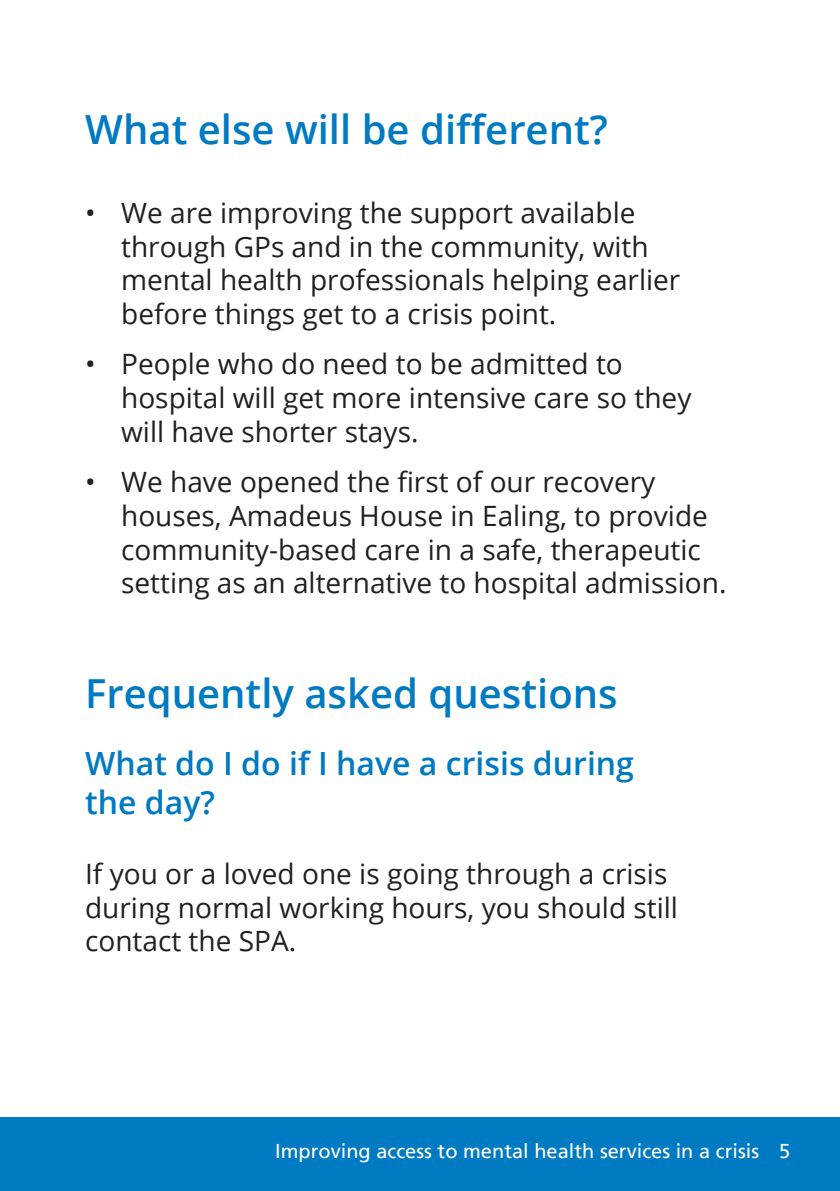
<style>
.page{position:relative;width:840px;height:1191px;background:#fff}
.page>*{position:absolute;margin:0;border:0;box-sizing:border-box;transform-origin:0 0}
.Heading__NHS{font:600 40px "Open Sans";color:#007ac2}
.NHS_sub_heading{font:600 32px/38.4px "Open Sans";color:#007ac2}
.Body_14pt{font:28px/33.6px "Open Sans";color:#231f20}
.t1{font:20px "Frutiger";color:#fff}
</style>
<div class="page">
<div style="left:0;top:1117px;width:839px;height:74px;background:#007ac2"></div>
<p class="Heading__NHS" style="left:85px;top:102px;width:524px">What else will be different?</p>
<p class="Body_14pt" style="left:121px;top:195px;width:560px;text-indent:-36px">• We are improving the support available through GPs and in the community, with mental health professionals helping earlier before things get to a crisis point.</p>
<p class="Body_14pt" style="left:121px;top:347px;width:571px;text-indent:-36px">• People who do need to be admitted to hospital will get more intensive care so they will have shorter stays.</p>
<p class="Body_14pt" style="left:121px;top:464px;width:606px;text-indent:-36px">• We have opened the first of our recovery houses, Amadeus House in Ealing, to provide community-based care in a safe, therapeutic setting as an alternative to hospital admission.</p>
<p class="Heading__NHS" style="left:85px;top:666px;width:534px">Frequently asked questions</p>
<p class="NHS_sub_heading" style="left:85px;top:743px;width:550px">What do I do if I have a crisis during the day?</p>
<p class="Body_14pt" style="left:85px;top:856px;width:594px">If you or a loved one is going through a crisis during normal working hours, you should still contact the SPA.</p>
<p class="t1" style="left:275px;top:1139px;width:516px">Improving access to mental health services in a crisis 5</p>
</div>
